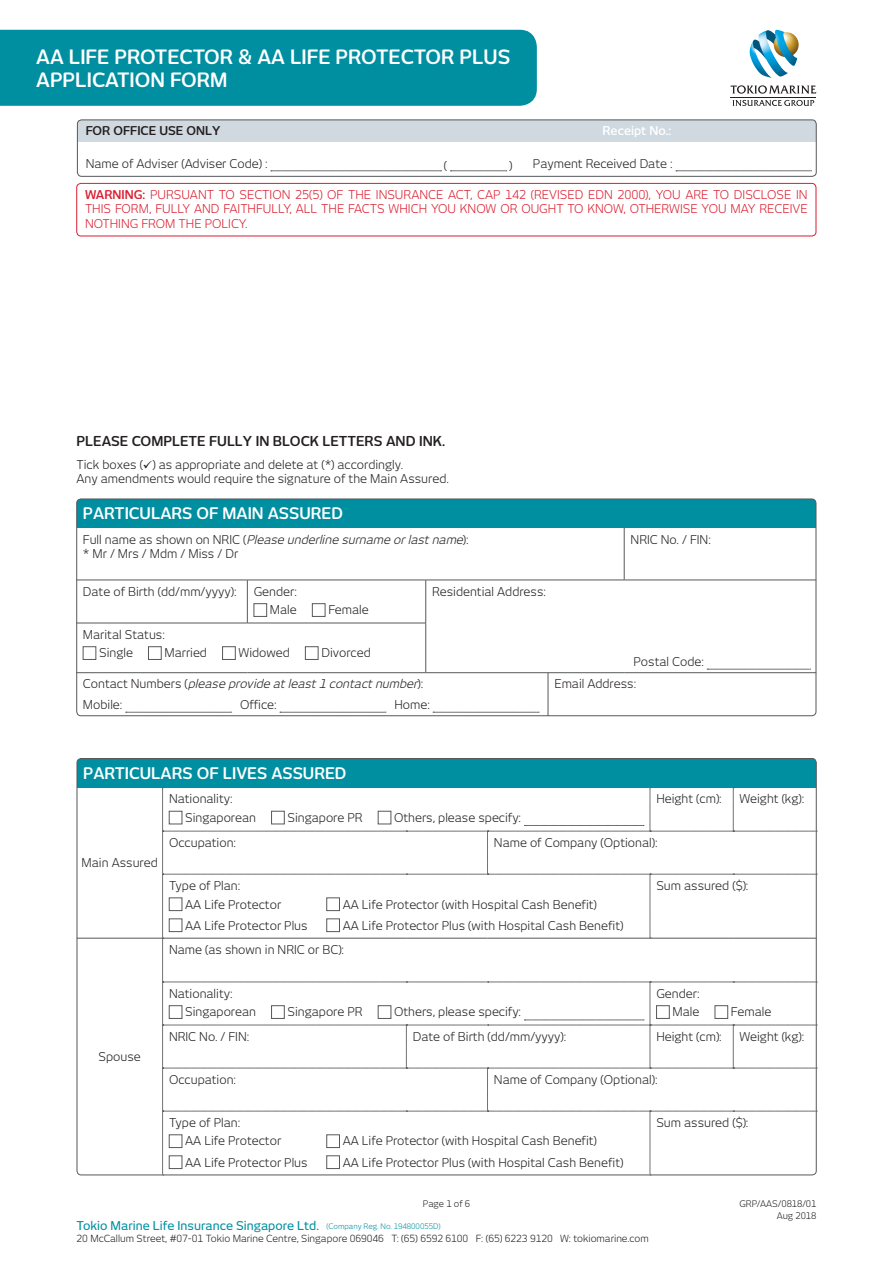
<style>
.page{position:relative;width:893px;height:1263px;background:#fff}
.page>*{position:absolute;margin:0;border:0;box-sizing:border-box;transform-origin:0 0}
.t1{font:600 19.5px "New June";color:#fff}
.t2{font:600 15.75px "New June";color:#fff}
.t3{font:600 13.5px "New June";color:#231f20}
.t4{font:12px "New June";color:#231f20}
.t5{font:12px/14.4px "New June";color:#db1e30;text-align:justify}
.t6{font:italic 12px "New June";color:#231f20}
.t7{font:500 12px "New June";color:#008fa1}
.heading_1{font:600 12px "New June";color:#231f20}
.heading_1-2{font:600 12px "New June";color:#fff}
.t8{font:9.75px "New June";color:#231f20}
.t9{font:9px "New June";color:#231f20}
.s1{font-weight:600}
.s2{font-style:normal}
.s3{font-weight:400;font-size:7.5px}
</style>
<div class="page">
<hr style="left:730px;top:97px;width:86px;height:1px;background:#231f20">
<svg style="left:730px;top:85px;width:86px;height:9px"></svg>
<svg style="left:733px;top:100px;width:81px;height:6px"></svg>
<img style="left:749px;top:30px;width:50px;height:48px">
<div style="left:77px;top:120px;width:739px;height:21px;background:#cfd9df"></div>
<div style="left:77px;top:120px;width:739px;height:57px;border:1px solid #57585a;border-radius:4px"></div>
<div style="left:77px;top:183px;width:739px;height:53px;border:1px solid #db1e30;border-radius:4px"></div>
<div style="left:0;top:30px;width:537px;height:76px;background:#008fa1"></div>
<svg style="left:271px;top:171px;width:171px;height:1px"></svg>
<svg style="left:450px;top:171px;width:57px;height:1px"></svg>
<svg style="left:676px;top:171px;width:136px;height:1px"></svg>
<div style="left:77px;top:499px;width:739px;height:29px;background:#008fa1"></div>
<div style="left:77px;top:499px;width:739px;height:217px;border:1px solid #57585a;border-radius:4px"></div>
<hr style="left:247px;top:580px;width:1px;height:43px;background:#57585a">
<hr style="left:425px;top:580px;width:1px;height:43px;background:#57585a">
<hr style="left:425px;top:623px;width:1px;height:49px;background:#57585a">
<hr style="left:77px;top:623px;width:170px;height:1px;background:#57585a">
<hr style="left:247px;top:623px;width:179px;height:1px;background:#57585a">
<hr style="left:426px;top:580px;width:122px;height:1px;background:#57585a">
<hr style="left:548px;top:580px;width:76px;height:1px;background:#57585a">
<hr style="left:548px;top:673px;width:1px;height:43px;background:#57585a">
<hr style="left:624px;top:580px;width:192px;height:1px;background:#57585a">
<hr style="left:77px;top:580px;width:170px;height:1px;background:#57585a">
<hr style="left:247px;top:580px;width:179px;height:1px;background:#57585a">
<hr style="left:77px;top:672px;width:170px;height:1px;background:#57585a">
<hr style="left:247px;top:672px;width:179px;height:1px;background:#57585a">
<hr style="left:426px;top:672px;width:122px;height:1px;background:#57585a">
<hr style="left:548px;top:672px;width:76px;height:1px;background:#57585a">
<hr style="left:624px;top:672px;width:192px;height:1px;background:#57585a">
<hr style="left:624px;top:528px;width:1px;height:52px;background:#57585a">
<div style="left:254px;top:603px;width:13px;height:14px;background:#fff;border:1px solid #57585a"></div>
<div style="left:312px;top:603px;width:13px;height:14px;background:#fff;border:1px solid #57585a"></div>
<div style="left:83px;top:646px;width:13px;height:14px;background:#fff;border:1px solid #57585a"></div>
<div style="left:148px;top:646px;width:13px;height:14px;background:#fff;border:1px solid #57585a"></div>
<div style="left:222px;top:646px;width:13px;height:14px;background:#fff;border:1px solid #57585a"></div>
<div style="left:305px;top:646px;width:13px;height:14px;background:#fff;border:1px solid #57585a"></div>
<svg style="left:707px;top:669px;width:104px;height:1px"></svg>
<svg style="left:126px;top:712px;width:106px;height:1px"></svg>
<svg style="left:280px;top:712px;width:106px;height:1px"></svg>
<svg style="left:433px;top:712px;width:106px;height:1px"></svg>
<div style="left:77px;top:758px;width:739px;height:29px;background:#008fa1"></div>
<hr style="left:77px;top:938px;width:85px;height:1px;background:#57585a">
<svg style="left:162px;top:787px;width:655px;height:389px"></svg>
<div style="left:656px;top:1005px;width:13px;height:14px;background:#fff;border:1px solid #57585a"></div>
<div style="left:715px;top:1005px;width:13px;height:14px;background:#fff;border:1px solid #57585a"></div>
<div style="left:169px;top:1134px;width:13px;height:14px;background:#fff;border:1px solid #57585a"></div>
<div style="left:327px;top:1134px;width:13px;height:14px;background:#fff;border:1px solid #57585a"></div>
<div style="left:169px;top:1155px;width:13px;height:14px;background:#fff;border:1px solid #57585a"></div>
<div style="left:327px;top:1155px;width:13px;height:14px;background:#fff;border:1px solid #57585a"></div>
<p class="t1" style="left:36px;top:45px;width:476px">AA LIFE PROTECTOR &amp; AA LIFE PROTECTOR PLUS</p>
<p class="t1" style="left:36px;top:69px;width:193px">APPLICATION FORM</p>
<p class="heading_1" style="left:86px;top:124px;width:136px">FOR OFFICE USE ONLY</p>
<p class="heading_1-2" style="left:602px;top:124px;width:70px">Receipt No.:</p>
<p class="t4" style="left:86px;top:157px;width:183px">Name of Adviser (Adviser Code) :</p>
<p class="t4" style="left:444px;top:158px;width:5px">(</p>
<p class="t4" style="left:509px;top:158px;width:5px">)</p>
<p class="t4" style="left:533px;top:157px;width:141px">Payment Received Date :</p>
<p class="t5" style="left:85px;top:187px;width:724px"><span class="s1">WARNING:</span> PURSUANT TO SECTION 25(5) OF THE INSURANCE ACT, CAP 142 (REVISED EDN 2000), YOU ARE TO DISCLOSE IN THIS FORM, FULLY AND FAITHFULLY, ALL THE FACTS WHICH YOU KNOW OR OUGHT TO KNOW, OTHERWISE YOU MAY RECEIVE NOTHING FROM THE POLICY.</p>
<p class="t3" style="left:77px;top:433px;width:370px">PLEASE COMPLETE FULLY IN BLOCK LETTERS AND INK.</p>
<p class="t4" style="left:77px;top:457px;width:328px">Tick boxes (✓) as appropriate and delete at (*) accordingly.</p>
<p class="t4" style="left:77px;top:472px;width:374px">Any amendments would require the signature of the Main Assured.</p>
<p class="t2" style="left:83px;top:504px;width:262px">PARTICULARS OF MAIN ASSURED</p>
<p class="t6" style="left:83px;top:532px;width:387px"><span class="s2">F u l l n a m e a s s h o w n o n N R I C (</span> Please underline surname orlastname<span class="s2">) :</span></p>
<p class="t4" style="left:83px;top:547px;width:157px">* Mr / Mrs / Mdm / Miss / Dr</p>
<p class="t4" style="left:631px;top:532px;width:82px">NRIC No. / FIN:</p>
<p class="t4" style="left:83px;top:584px;width:155px">Date of Birth (dd/mm/yyyy):</p>
<p class="t4" style="left:254px;top:584px;width:45px">Gender:</p>
<p class="t4" style="left:270px;top:603px;width:28px">Male</p>
<p class="t4" style="left:328px;top:603px;width:42px">Female</p>
<p class="t4" style="left:83px;top:627px;width:83px">Marital Status:</p>
<p class="t4" style="left:99px;top:646px;width:35px">Single</p>
<p class="t4" style="left:164px;top:646px;width:44px">Married</p>
<p class="t4" style="left:239px;top:646px;width:53px">Widowed</p>
<p class="t4" style="left:321px;top:646px;width:51px">Divorced</p>
<p class="t4" style="left:432px;top:584px;width:115px">Residential Address:</p>
<p class="t6" style="left:83px;top:677px;width:342px"><span class="s2">C o n t a c t N u m b e r s (</span> please provide atleast1 contactnumber<span class="s2">) :</span></p>
<p class="t4" style="left:83px;top:698px;width:41px">Mobile:</p>
<p class="t4" style="left:240px;top:698px;width:38px">Office:</p>
<p class="t4" style="left:394px;top:698px;width:37px">Home:</p>
<p class="t4" style="left:633px;top:655px;width:72px">Postal Code:</p>
<p class="t4" style="left:554px;top:677px;width:83px">Email Address:</p>
<p class="t2" style="left:83px;top:764px;width:265px">PARTICULARS OF LIVES ASSURED</p>
<p class="t4" style="left:169px;top:792px;width:65px">Nationality:</p>
<p class="t4" style="left:185px;top:810px;width:72px">Singaporean</p>
<p class="t4" style="left:288px;top:810px;width:77px">Singapore PR</p>
<p class="t4" style="left:394px;top:810px;width:128px">Others, please specify:</p>
<p class="t4" style="left:656px;top:792px;width:67px">Height (cm):</p>
<p class="t4" style="left:740px;top:792px;width:66px">Weight (kg):</p>
<p class="t4" style="left:82px;top:856px;width:78px">Main Assured</p>
<p class="t4" style="left:99px;top:1050px;width:44px">Spouse</p>
<p class="t4" style="left:169px;top:835px;width:68px">Occupation:</p>
<p class="t4" style="left:494px;top:835px;width:165px">Name of Company (Optional):</p>
<p class="t4" style="left:169px;top:878px;width:73px">Type of Plan:</p>
<p class="t4" style="left:185px;top:897px;width:97px">AA Life Protector</p>
<p class="t4" style="left:343px;top:897px;width:256px">AA Life Protector (with Hospital Cash Benefit)</p>
<p class="t4" style="left:185px;top:918px;width:124px">AA Life Protector Plus</p>
<p class="t4" style="left:343px;top:918px;width:282px">AA Life Protector Plus (with Hospital Cash Benefit)</p>
<p class="t4" style="left:656px;top:878px;width:94px">Sum assured ($):</p>
<p class="t4" style="left:169px;top:942px;width:177px">Name (as shown in NRIC or BC):</p>
<p class="t4" style="left:169px;top:986px;width:65px">Nationality:</p>
<p class="t4" style="left:185px;top:1005px;width:72px">Singaporean</p>
<p class="t4" style="left:288px;top:1005px;width:77px">Singapore PR</p>
<p class="t4" style="left:394px;top:1005px;width:128px">Others, please specify:</p>
<p class="t4" style="left:656px;top:986px;width:45px">Gender:</p>
<p class="t4" style="left:673px;top:1005px;width:28px">Male</p>
<p class="t4" style="left:731px;top:1005px;width:42px">Female</p>
<p class="t4" style="left:169px;top:1029px;width:82px">NRIC No. / FIN:</p>
<p class="t4" style="left:413px;top:1029px;width:155px">Date of Birth (dd/mm/yyyy):</p>
<p class="t4" style="left:656px;top:1029px;width:67px">Height (cm):</p>
<p class="t4" style="left:740px;top:1029px;width:66px">Weight (kg):</p>
<p class="t4" style="left:169px;top:1072px;width:68px">Occupation:</p>
<p class="t4" style="left:494px;top:1072px;width:165px">Name of Company (Optional):</p>
<p class="t4" style="left:169px;top:1115px;width:73px">Type of Plan:</p>
<p class="t4" style="left:185px;top:1134px;width:97px">AA Life Protector</p>
<p class="t4" style="left:343px;top:1134px;width:256px">AA Life Protector (with Hospital Cash Benefit)</p>
<p class="t4" style="left:185px;top:1155px;width:124px">AA Life Protector Plus</p>
<p class="t4" style="left:343px;top:1155px;width:282px">AA Life Protector Plus (with Hospital Cash Benefit)</p>
<p class="t4" style="left:656px;top:1115px;width:94px">Sum assured ($):</p>
<p class="t9" style="left:423px;top:1199px;width:49px">Page 1 of 6</p>
<p class="t9" style="left:739px;top:1199px;width:78px">GRP/AAS/0818/01</p>
<p class="t7" style="left:77px;top:1218px;width:365px">Tokio Marine Life Insurance Singapore Ltd. <span class="s3">(Company Reg. No. 194800055D)</span></p>
<p class="t8" style="left:77px;top:1232px;width:574px">20 McCallum Street, #07-01 Tokio Marine Centre, Singapore 069046 T: (65) 6592 6100 F: (65) 6223 9120 W: tokiomarine.com</p>
<p class="t9" style="left:777px;top:1210px;width:41px">Aug 2018</p>
</div>
